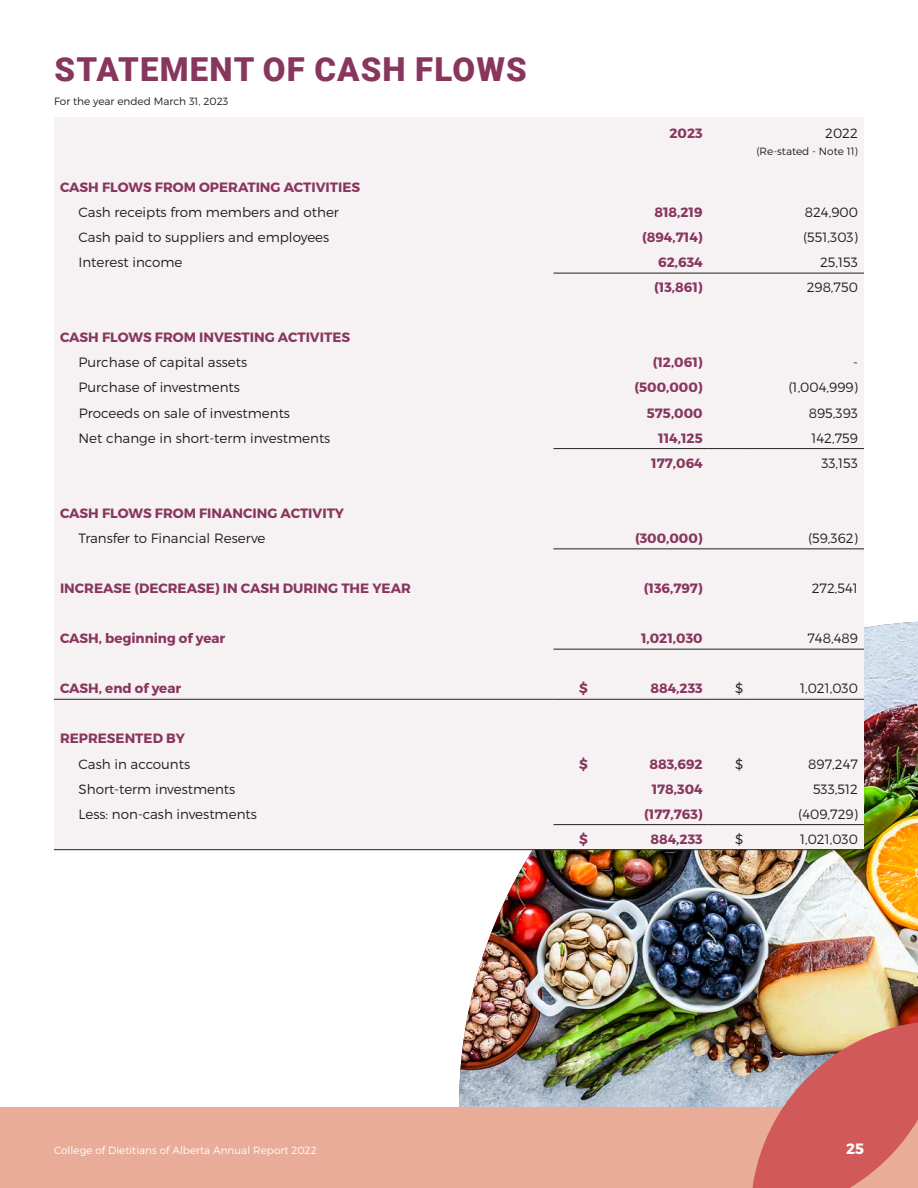
<style>
.page{position:relative;width:918px;height:1188px;background:#fff}
.page>*{position:absolute;margin:0;border:0;box-sizing:border-box;transform-origin:0 0}
.page_header{font:900 33px "Roboto";letter-spacing:.035em;color:#88365e}
.t1{font:700 15px "Montserrat";color:#fff}
.table_body_left_alig{font:300 13.5px "Montserrat";color:#231f20}
.table_h1_left_aligne{font:700 13.5px "Montserrat";color:#88365e}
.table_h1_right{font:700 13.5px "Montserrat";color:#88365e}
.table_body_right{font:300 13.5px "Montserrat";color:#231f20}
.fineprint{font:300 10.5px "Montserrat";color:#231f20}
.t2{font:300 10.5px "Montserrat";color:#fff}
</style>
<div class="page">
<img style="left:459px;top:622px;width:459px;height:485px">
<div style="left:0;top:1107px;width:918px;height:81px;background:#e8ac99"></div>
<svg style="left:751px;top:1021px;width:167px;height:167px;background:#cd776f"></svg>
<div style="left:54px;top:118px;width:810px;height:731px;background:#f6f1f2"></div>
<hr style="left:554px;top:273px;width:40px;height:1px;background:#231f20">
<hr style="left:594px;top:273px;width:115px;height:1px;background:#231f20">
<hr style="left:709px;top:273px;width:40px;height:1px;background:#231f20">
<hr style="left:749px;top:273px;width:115px;height:1px;background:#231f20">
<hr style="left:554px;top:549px;width:40px;height:1px;background:#231f20">
<hr style="left:594px;top:549px;width:115px;height:1px;background:#231f20">
<hr style="left:709px;top:549px;width:40px;height:1px;background:#231f20">
<hr style="left:749px;top:549px;width:115px;height:1px;background:#231f20">
<hr style="left:554px;top:649px;width:40px;height:1px;background:#231f20">
<hr style="left:594px;top:649px;width:115px;height:1px;background:#231f20">
<hr style="left:709px;top:649px;width:40px;height:1px;background:#231f20">
<hr style="left:749px;top:649px;width:115px;height:1px;background:#231f20">
<hr style="left:54px;top:699px;width:500px;height:1px;background:#231f20">
<hr style="left:554px;top:699px;width:40px;height:1px;background:#231f20">
<hr style="left:594px;top:699px;width:115px;height:1px;background:#231f20">
<hr style="left:709px;top:699px;width:40px;height:1px;background:#231f20">
<hr style="left:749px;top:699px;width:115px;height:1px;background:#231f20">
<hr style="left:594px;top:824px;width:115px;height:1px;background:#231f20">
<hr style="left:709px;top:824px;width:40px;height:1px;background:#231f20">
<hr style="left:749px;top:824px;width:115px;height:1px;background:#231f20">
<hr style="left:554px;top:824px;width:40px;height:1px;background:#231f20">
<hr style="left:554px;top:448px;width:40px;height:1px;background:#231f20">
<hr style="left:594px;top:448px;width:115px;height:1px;background:#231f20">
<hr style="left:709px;top:448px;width:40px;height:1px;background:#231f20">
<hr style="left:749px;top:448px;width:115px;height:1px;background:#231f20">
<hr style="left:54px;top:849px;width:500px;height:1px;background:#231f20">
<hr style="left:554px;top:849px;width:40px;height:1px;background:#231f20">
<hr style="left:594px;top:849px;width:115px;height:1px;background:#231f20">
<hr style="left:709px;top:849px;width:40px;height:1px;background:#231f20">
<hr style="left:749px;top:849px;width:115px;height:1px;background:#231f20">
<p class="page_header" style="left:55px;top:46px;width:474px">STATEMENT OF CASH FLOWS</p>
<p class="fineprint" style="left:54px;top:95px;width:176px">For the year ended March 31, 2023</p>
<p class="table_h1_right" style="left:670px;top:125px;width:35px">2023</p>
<p class="table_body_right" style="left:825px;top:125px;width:34px">2022</p>
<p class="fineprint" style="left:756px;top:145px;width:103px">(Re-stated - Note 11)</p>
<p class="table_h1_left_aligne" style="left:60px;top:179px;width:302px">CASH FLOWS FROM OPERATING ACTIVITIES</p>
<p class="table_body_left_alig" style="left:78px;top:204px;width:262px">Cash receipts from members and other</p>
<p class="table_h1_right" style="left:654px;top:204px;width:50px">818,219</p>
<p class="table_body_right" style="left:805px;top:204px;width:55px">824,900</p>
<p class="table_body_left_alig" style="left:78px;top:229px;width:252px">Cash paid to suppliers and employees</p>
<p class="table_h1_right" style="left:642px;top:229px;width:62px">(894,714)</p>
<p class="table_body_right" style="left:803px;top:229px;width:56px">(551,303)</p>
<p class="table_body_left_alig" style="left:78px;top:254px;width:106px">Interest income</p>
<p class="table_h1_right" style="left:658px;top:254px;width:46px">62,634</p>
<p class="table_body_right" style="left:820px;top:254px;width:39px">25,153</p>
<p class="table_h1_right" style="left:654px;top:279px;width:50px">(13,861)</p>
<p class="table_body_right" style="left:807px;top:279px;width:53px">298,750</p>
<p class="table_h1_left_aligne" style="left:60px;top:329px;width:292px">CASH FLOWS FROM INVESTING ACTIVITES</p>
<p class="table_body_left_alig" style="left:78px;top:354px;width:170px">Purchase of capital assets</p>
<p class="table_h1_right" style="left:653px;top:354px;width:52px">(12,061)</p>
<p class="table_body_right" style="left:853px;top:354px;width:6px">-</p>
<p class="table_body_left_alig" style="left:78px;top:379px;width:163px">Purchase of investments</p>
<p class="table_h1_right" style="left:635px;top:379px;width:70px">(500,000)</p>
<p class="table_body_right" style="left:789px;top:379px;width:71px">(1,004,999)</p>
<p class="table_body_left_alig" style="left:79px;top:405px;width:213px">Proceeds on sale of investments</p>
<p class="table_h1_right" style="left:647px;top:404px;width:57px">575,000</p>
<p class="table_body_right" style="left:809px;top:405px;width:51px">895,393</p>
<p class="table_body_left_alig" style="left:78px;top:430px;width:253px">Net change in short-term investments</p>
<p class="table_h1_right" style="left:658px;top:429px;width:46px">114,125</p>
<p class="table_body_right" style="left:811px;top:430px;width:48px">142,759</p>
<p class="table_h1_right" style="left:651px;top:455px;width:53px">177,064</p>
<p class="table_body_right" style="left:821px;top:455px;width:38px">33,153</p>
<p class="table_h1_left_aligne" style="left:60px;top:505px;width:286px">CASH FLOWS FROM FINANCING ACTIVITY</p>
<p class="table_body_left_alig" style="left:78px;top:530px;width:189px">Transfer to Financial Reserve</p>
<p class="table_h1_right" style="left:635px;top:530px;width:69px">(300,000)</p>
<p class="table_body_right" style="left:808px;top:530px;width:51px">(59,362)</p>
<p class="table_h1_left_aligne" style="left:60px;top:580px;width:352px">INCREASE (DECREASE) IN CASH DURING THE YEAR</p>
<p class="table_h1_right" style="left:644px;top:580px;width:60px">(136,797)</p>
<p class="table_body_right" style="left:812px;top:580px;width:48px">272,541</p>
<p class="table_h1_left_aligne" style="left:60px;top:630px;width:167px">CASH, beginning of year</p>
<p class="table_h1_right" style="left:641px;top:630px;width:63px">1,021,030</p>
<p class="table_body_right" style="left:807px;top:630px;width:52px">748,489</p>
<p class="table_h1_left_aligne" style="left:60px;top:680px;width:123px">CASH, end of year</p>
<p class="table_h1_left_aligne" style="left:579px;top:680px;width:10px">$</p>
<p class="table_h1_right" style="left:650px;top:680px;width:54px">884,233</p>
<p class="table_body_left_alig" style="left:735px;top:680px;width:10px">$</p>
<p class="table_body_right" style="left:800px;top:680px;width:59px">1,021,030</p>
<p class="table_h1_left_aligne" style="left:60px;top:730px;width:126px">REPRESENTED BY</p>
<p class="table_body_left_alig" style="left:78px;top:755px;width:113px">Cash in accounts</p>
<p class="table_h1_left_aligne" style="left:579px;top:755px;width:10px">$</p>
<p class="table_h1_right" style="left:649px;top:755px;width:55px">883,692</p>
<p class="table_body_left_alig" style="left:735px;top:755px;width:10px">$</p>
<p class="table_body_right" style="left:808px;top:755px;width:51px">897,247</p>
<p class="table_body_left_alig" style="left:78px;top:781px;width:158px">Short-term investments</p>
<p class="table_h1_right" style="left:652px;top:780px;width:53px">178,304</p>
<p class="table_body_right" style="left:813px;top:781px;width:46px">533,512</p>
<p class="table_body_left_alig" style="left:78px;top:806px;width:180px">Less: non-cash investments</p>
<p class="table_h1_right" style="left:644px;top:805px;width:60px">(177,763)</p>
<p class="table_body_right" style="left:798px;top:806px;width:61px">(409,729)</p>
<p class="table_h1_left_aligne" style="left:579px;top:831px;width:10px">$</p>
<p class="table_h1_right" style="left:650px;top:831px;width:54px">884,233</p>
<p class="table_body_left_alig" style="left:735px;top:831px;width:10px">$</p>
<p class="table_body_right" style="left:800px;top:831px;width:59px">1,021,030</p>
<p class="t2" style="left:54px;top:1143px;width:264px">College of Dietitians of Alberta Annual Report 2022</p>
<p class="t1" style="left:846px;top:1139px;width:19px">25</p>
</div>
